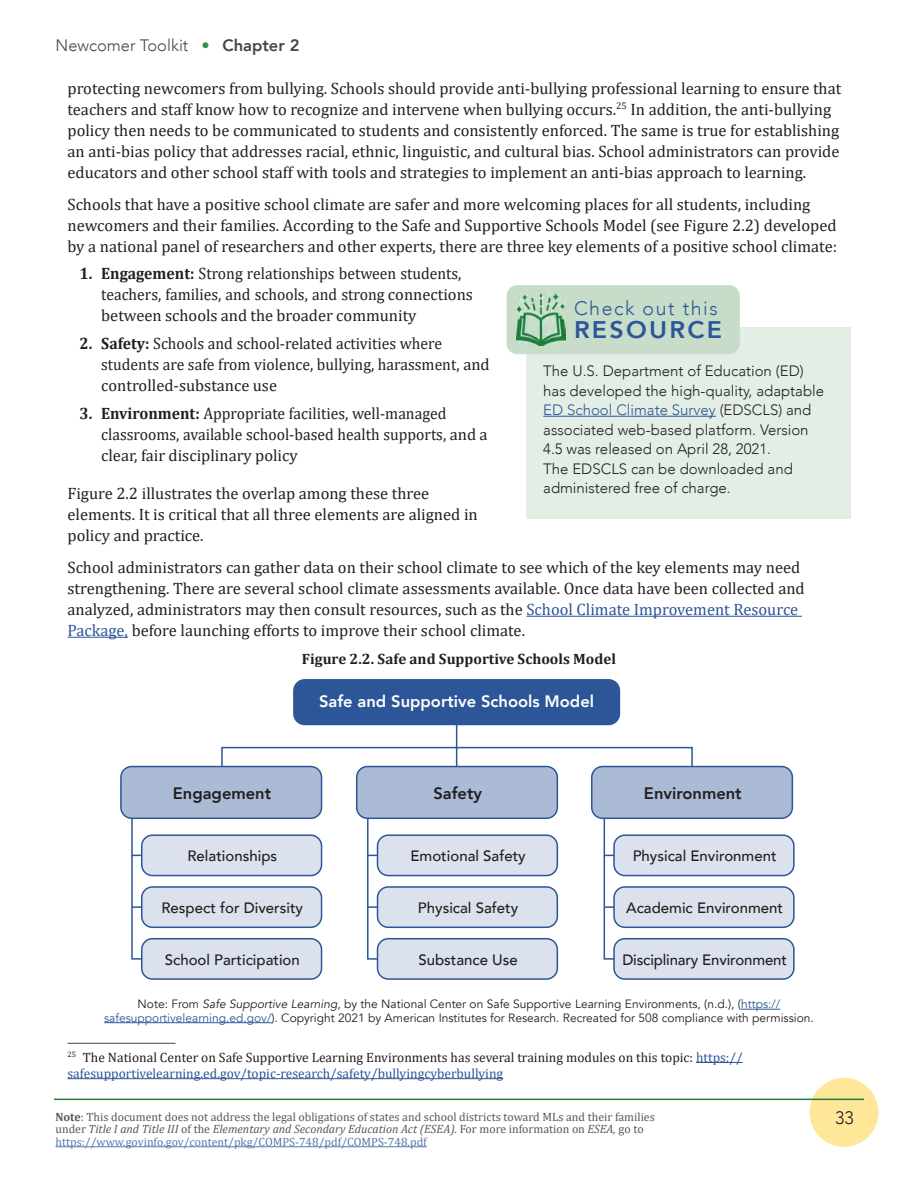
<style>
.page{position:relative;width:918px;height:1188px;background:#fff}
.page>*{position:absolute;margin:0;border:0;box-sizing:border-box;transform-origin:0 0}
.Box_bold-header{font:800 24px "Avenir";letter-spacing:.09em;color:#2c5697;scale:1.04 1}
.Box_bold-header-2{font:300 19.5px "Avenir";letter-spacing:.08em;color:#2c5697}
.t1{font:300 18px "Avenir";color:#231f20}
.P1{font:16.5px/21px "Cambria";color:#231f20}
.P1-2{font:16.5px/21px "Cambria";color:#231f20;scale:.95 1}
.P1__0625_after{font:16.5px/21px "Cambria";color:#231f20}
.t2{font:800 16.5px "Avenir";color:#fff}
.t3{font:800 16.5px "Avenir";color:#231f20}
.t4{font:300 16.5px "Avenir";color:#454647}
.Box_bold-header-3{font:300 15px/19.5px "Avenir";color:#231f20}
.t5{font:500 15px "Avenir";color:#231f20}
.t6{font:700 15px "Cambria";color:#231f20}
.Note{font:13.5px/16.2px "Cambria";color:#231f20}
.t7{font:12px/13.5px "Avenir";color:#231f20;text-align:center}
.t8{font:italic 12px/12.8px "Cambria";color:#57585a}
.t9{font:12px "Cambria";color:#57585a}
.s1{color:#408d4b}
.s2{font-weight:800}
.s3{font-weight:700}
.s4{color:#2c5697}
.s5{font-style:italic}
.s6{font-style:normal}
.s7{font-style:normal;color:#5678ac}
</style>
<div class="page">
<div style="left:810px;top:1078px;width:69px;height:69px;background:#ffe79a;border-radius:50%"></div>
<hr style="left:54px;top:1099px;width:810px;height:1px;background:#267d33">
<hr style="left:56px;top:1146px;width:371px;height:1px;background:#5678ac">
<hr style="left:526px;top:616px;width:276px;height:1px;background:#2c5697">
<hr style="left:68px;top:637px;width:60px;height:1px;background:#2c5697">
<hr style="left:741px;top:1009px;width:39px;height:1px;background:#2c5697">
<hr style="left:104px;top:1022px;width:168px;height:1px;background:#2c5697">
<div style="left:526px;top:327px;width:324px;height:191px;background:#e3eee4"></div>
<hr style="left:543px;top:416px;width:173px;height:1px;background:#2c5697">
<div style="left:507px;top:285px;width:233px;height:69px;background:#c7ddca;border-radius:11px"></div>
<img style="left:516px;top:294px;width:50px;height:52px">
<hr style="left:456px;top:718px;width:1px;height:54px;background:#2c5697">
<div style="left:294px;top:680px;width:325px;height:44px;background:#2c5697;border-radius:11px"></div>
<div style="left:293px;top:679px;width:327px;height:46px;border:2px solid #2c5697;border-radius:11px"></div>
<div style="left:121px;top:767px;width:201px;height:51px;background:#abbbd5;border-radius:11px"></div>
<div style="left:120px;top:766px;width:202px;height:53px;border:2px solid #2c5697;border-radius:11px"></div>
<div style="left:357px;top:767px;width:200px;height:51px;background:#abbbd5;border-radius:11px"></div>
<div style="left:356px;top:766px;width:202px;height:53px;border:2px solid #2c5697;border-radius:11px"></div>
<div style="left:592px;top:767px;width:200px;height:51px;background:#abbbd5;border-radius:11px"></div>
<div style="left:591px;top:766px;width:202px;height:53px;border:2px solid #2c5697;border-radius:11px"></div>
<div style="left:221px;top:747px;width:472px;height:20px;border:2px solid #2c5697"></div>
<div style="left:142px;top:835px;width:180px;height:41px;background:#dbe2ed;border-radius:11px"></div>
<div style="left:141px;top:834px;width:181px;height:42px;border:2px solid #2c5697;border-radius:11px"></div>
<div style="left:142px;top:887px;width:180px;height:40px;background:#dbe2ed;border-radius:11px"></div>
<div style="left:141px;top:886px;width:181px;height:42px;border:2px solid #2c5697;border-radius:11px"></div>
<div style="left:142px;top:939px;width:180px;height:40px;background:#dbe2ed;border-radius:11px"></div>
<div style="left:141px;top:938px;width:181px;height:42px;border:2px solid #2c5697;border-radius:11px"></div>
<svg style="left:130px;top:816px;width:13px;height:144px"></svg>
<div style="left:378px;top:835px;width:179px;height:41px;background:#dbe2ed;border-radius:11px"></div>
<div style="left:377px;top:834px;width:181px;height:42px;border:2px solid #2c5697;border-radius:11px"></div>
<div style="left:378px;top:887px;width:179px;height:40px;background:#dbe2ed;border-radius:11px"></div>
<div style="left:377px;top:886px;width:181px;height:42px;border:2px solid #2c5697;border-radius:11px"></div>
<div style="left:378px;top:939px;width:179px;height:40px;background:#dbe2ed;border-radius:11px"></div>
<div style="left:377px;top:938px;width:181px;height:42px;border:2px solid #2c5697;border-radius:11px"></div>
<svg style="left:366px;top:816px;width:13px;height:144px"></svg>
<div style="left:614px;top:835px;width:180px;height:41px;background:#dbe2ed;border-radius:11px"></div>
<div style="left:613px;top:834px;width:182px;height:42px;border:2px solid #2c5697;border-radius:11px"></div>
<div style="left:614px;top:887px;width:180px;height:40px;background:#dbe2ed;border-radius:11px"></div>
<div style="left:613px;top:886px;width:182px;height:42px;border:2px solid #2c5697;border-radius:11px"></div>
<div style="left:614px;top:939px;width:180px;height:40px;background:#dbe2ed;border-radius:11px"></div>
<div style="left:613px;top:938px;width:182px;height:42px;border:2px solid #2c5697;border-radius:11px"></div>
<svg style="left:603px;top:816px;width:13px;height:144px"></svg>
<hr style="left:68px;top:1043px;width:108px;height:1px;background:#57585a">
<hr style="left:696px;top:1062px;width:47px;height:1px;background:#2c5697">
<hr style="left:68px;top:1078px;width:435px;height:1px;background:#2c5697">
<p class="t4" style="left:56px;top:36px;width:245px">Newcomer Toolkit <span class="s1">•</span> <span class="s2">Chapter 2</span></p>
<p class="P1" style="left:68px;top:78px;width:775px">protecting newcomers from bullying. Schools should provide anti-bullying professional learning to ensure that teachers and staff know how to recognize and intervene when bullying occurs.<sup>25</sup> In addition, the anti-bullying policy then needs to be communicated to students and consistently enforced. The same is true for establishing an anti-bias policy that addresses racial, ethnic, linguistic, and cultural bias. School administrators can provide educators and other school staff with tools and strategies to implement an anti-bias approach to learning.</p>
<p class="P1__0625_after" style="left:68px;top:193px;width:771px">Schools that have a positive school climate are safer and more welcoming places for all students, including newcomers and their families. According to the Safe and Supportive Schools Model (see Figure 2.2) developed by a national panel of researchers and other experts, there are three key elements of a positive school climate:</p>
<p class="P1-2" style="left:101px;top:263px;width:393px;text-indent:-22px"><span class="s3">1. Engagement:</span> Strong relationships between students, teachers, families, and schools, and strong connections between schools and the broader community</p>
<p class="P1-2" style="left:101px;top:333px;width:410px;text-indent:-22px"><span class="s3">2. Safety:</span> Schools and school-related activities where students are safe from violence, bullying, harassment, and controlled-substance use</p>
<p class="P1-2" style="left:101px;top:403px;width:408px;text-indent:-22px"><span class="s3">3. Environment:</span> Appropriate facilities, well-managed classrooms, available school-based health supports, and a clear, fair disciplinary policy</p>
<p class="Box_bold-header-2" style="left:574px;top:297px;width:145px">Check out this</p>
<p class="Box_bold-header" style="left:574px;top:311px;width:144px">RESOURCE</p>
<p class="Box_bold-header-3" style="left:543px;top:361px;width:282px">The U.S. Department of Education (ED) has developed the high-quality, adaptable <span class="s4">ED School Climate Survey</span> (EDSCLS) and associated web-based platform. Version 4.5 was released on April 28, 2021.<br>The EDSCLS can be downloaded and administered free of charge.</p>
<p class="P1" style="left:68px;top:483px;width:412px">Figure 2.2 illustrates the overlap among these three elements. It is critical that all three elements are aligned in policy and practice.</p>
<p class="P1" style="left:68px;top:557px;width:739px">School administrators can gather data on their school climate to see which of the key elements may need strengthening. There are several school climate assessments available. Once data have been collected and analyzed, administrators may then consult resources, such as the <span class="s4">School Climate Improvement Resource Package,</span> before launching efforts to improve their school climate.</p>
<p class="t6" style="left:302px;top:648px;width:316px">Figure 2.2. Safe and Supportive Schools Model</p>
<p class="t2" style="left:319px;top:688px;width:276px">Safe and Supportive Schools Model</p>
<p class="t3" style="left:173px;top:780px;width:100px">Engagement</p>
<p class="t3" style="left:433px;top:780px;width:50px">Safety</p>
<p class="t3" style="left:644px;top:780px;width:99px">Environment</p>
<p class="t5" style="left:410px;top:843px;width:117px">Emotional Safety</p>
<p class="t5" style="left:418px;top:895px;width:102px">Physical Safety</p>
<p class="t5" style="left:418px;top:946px;width:101px">Substance Use</p>
<p class="t5" style="left:187px;top:843px;width:91px">Relationships</p>
<p class="t5" style="left:161px;top:895px;width:143px">Respect for Diversity</p>
<p class="t5" style="left:165px;top:946px;width:137px">School Participation</p>
<p class="t5" style="left:633px;top:843px;width:145px">Physical Environment</p>
<p class="t5" style="left:626px;top:895px;width:159px">Academic Environment</p>
<p class="t5" style="left:622px;top:946px;width:166px">Disciplinary Environment</p>
<p class="t7" style="left:104px;top:998px;width:711px">Note: From <span class="s5">Safe Supportive Learning</span>, by the National Center on Safe Supportive Learning Environments, (n.d.), (<span class="s4">https:// safesupportivelearning.ed.gov/</span>). Copyright 2021 by American Institutes for Research. Recreated for 508 compliance with permission.</p>
<p class="Note" style="left:68px;top:1049px;width:677px"><sup>25</sup> The National Center on Safe Supportive Learning Environments has several training modules on this topic: <span class="s4">https:// safesupportivelearning.ed.gov/topic-research/safety/bullyingcyberbullying</span></p>
<p class="t9" style="left:56px;top:1109px;width:601px"><span class="s3">Note</span>: This document does not address the legal obligations of states and school districts toward MLs and their families</p>
<p class="t1" style="left:835px;top:1107px;width:20px">33</p>
<p class="t8" style="left:55px;top:1122px;width:590px"><span class="s6">under</span> Title I and Title III <span class="s6">of the</span> Elementary and Secondary Education Act (ESEA). <span class="s6">For more information on</span> ESEA, <span class="s6">go to </span><span class="s7">https://www.govinfo.gov/content/pkg/COMPS-748/pdf/COMPS-748.pdf</span></p>
</div>
